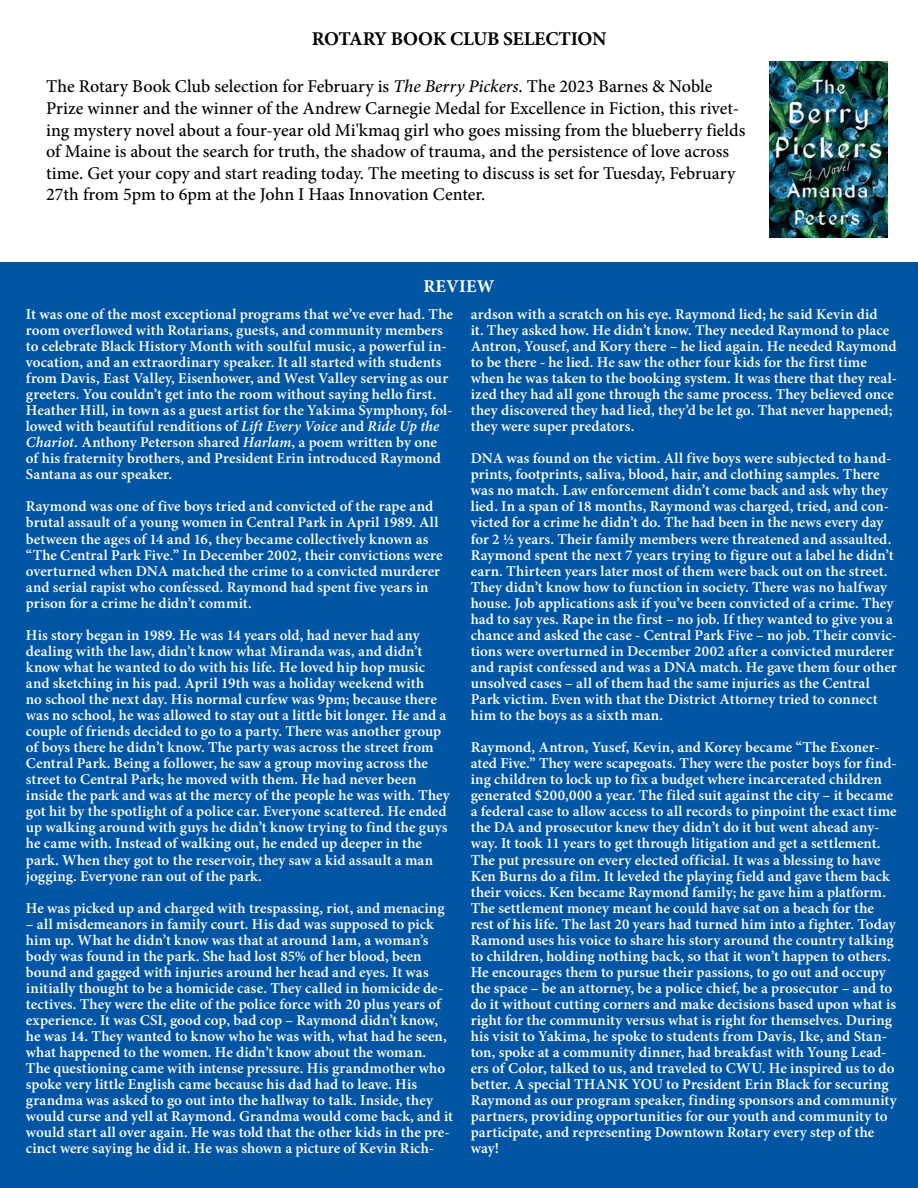
<style>
.page{position:relative;width:918px;height:1188px;background:#fff}
.page>*{position:absolute;margin:0;border:0;box-sizing:border-box;transform-origin:0 0}
.t1{font:700 19.5px "Minion Pro";letter-spacing:-.01em;color:#000101}
.t2{font:500 18px/21.6px "Minion Pro";color:#000101}
.t3{font:700 18px "Minion Pro";letter-spacing:.01em;color:#fff}
.t4{font:600 15px/16px "Minion Pro";letter-spacing:.005em;color:#fff}
.s1{font-style:italic}
</style>
<div class="page">
<div style="left:0;top:262px;width:918px;height:926px;background:#0155a5"></div>
<img style="left:770px;top:61px;width:117px;height:177px">
<h1 class="t1" style="left:312px;top:25px;width:296px">ROTARY BOOK CLUB SELECTION</h1>
<p class="t2" style="left:46px;top:76px;width:701px">The Rotary Book Club selection for February is <span class="s1">The Berry Pickers</span>. The 2023 Barnes &amp; Noble Prize winner and the winner of the Andrew Carnegie Medal for Excellence in Fiction, this rivet&shy;ing mystery novel about a four-year old Mi'kmaq girl who goes missing from the blueberry fields of Maine is about the search for truth, the shadow of trauma, and the persistence of love across time. Get your copy and start reading today. The meeting to discuss is set for Tuesday, February 27th from 5pm to 6pm at the John I Haas Innovation Center.</p>
<p class="t3" style="left:424px;top:274px;width:72px">REVIEW</p>
<p class="t4" style="left:26px;top:306px;width:428px">It was one of the most exceptional programs that we’ve ever had. The room overflowed with Rotarians, guests, and community members to celebrate Black History Month with soulful music, a powerful in&shy;vocation, and an extraordinary speaker. It all started with students from Davis, East Valley, Eisenhower, and West Valley serving as our greeters. You couldn’t get into the room without saying hello first.<br>Heather Hill, in town as a guest artist for the Yakima Symphony, fol&shy;lowed with beautiful renditions of <span class="s1">Lift Every Voice</span> and <span class="s1">Ride Up the Chariot.</span> Anthony Peterson shared <span class="s1">Harlam</span>, a poem written by one of his fraternity brothers, and President Erin introduced Raymond Santana as our speaker.</p>
<p class="t4" style="left:26px;top:499px;width:418px">Raymond was one of five boys tried and convicted of the rape and brutal assault of a young women in Central Park in April 1989. All between the ages of 14 and 16, they became collectively known as “The Central Park Five.” In December 2002, their convictions were overturned when DNA matched the crime to a convicted murderer and serial rapist who confessed. Raymond had spent five years in prison for a crime he didn’t commit.</p>
<p class="t4" style="left:26px;top:627px;width:425px">His story began in 1989. He was 14 years old, had never had any dealing with the law, didn’t know what Miranda was, and didn’t know what he wanted to do with his life. He loved hip hop music and sketching in his pad. April 19th was a holiday weekend with<br>no school the next day. His normal curfew was 9pm; because there was no school, he was allowed to stay out a little bit longer. He and a couple of friends decided to go to a party. There was another group of boys there he didn’t know. The party was across the street from Central Park. Being a follower, he saw a group moving across the street to Central Park; he moved with them. He had never been inside the park and was at the mercy of the people he was with. They got hit by the spotlight of a police car. Everyone scattered. He ended up walking around with guys he didn’t know trying to find the guys he came with. Instead of walking out, he ended up deeper in the park. When they got to the reservoir, they saw a kid assault a man jogging. Everyone ran out of the park.</p>
<p class="t4" style="left:26px;top:900px;width:420px">He was picked up and charged with trespassing, riot, and menacing</p>
<p class="t4" style="left:26px;top:916px;width:429px">– all misdemeanors in family court. His dad was supposed to pick him up. What he didn’t know was that at around 1am, a woman’s body was found in the park. She had lost 85% of her blood, been bound and gagged with injuries around her head and eyes. It was initially thought to be a homicide case. They called in homicide de&shy;tectives. They were the elite of the police force with 20 plus years of experience. It was CSI, good cop, bad cop – Raymond didn’t know, he was 14. They wanted to know who he was with, what had he seen, what happened to the women. He didn’t know about the woman.<br>The questioning came with intense pressure. His grandmother who spoke very little English came because his dad had to leave. His grandma was asked to go out into the hallway to talk. Inside, they would curse and yell at Raymond. Grandma would come back, and it would start all over again. He was told that the other kids in the pre&shy;cinct were saying he did it. He was shown a picture of Kevin Rich-</p>
<p class="t4" style="left:471px;top:306px;width:428px">ardson with a scratch on his eye. Raymond lied; he said Kevin did<br>it. They asked how. He didn’t know. They needed Raymond to place Antron, Yousef, and Kory there – he lied again. He needed Raymond to be there - he lied. He saw the other four kids for the first time when he was taken to the booking system. It was there that they real&shy;ized they had all gone through the same process. They believed once they discovered they had lied, they’d be let go. That never happened; they were super predators.</p>
<p class="t4" style="left:471px;top:450px;width:428px">DNA was found on the victim. All five boys were subjected to hand&shy;prints, footprints, saliva, blood, hair, and clothing samples. There was no match. Law enforcement didn’t come back and ask why they lied. In a span of 18 months, Raymond was charged, tried, and con&shy;victed for a crime he didn’t do. The had been in the news every day for 2 ½ years. Their family members were threatened and assaulted.<br>Raymond spent the next 7 years trying to figure out a label he didn’t earn. Thirteen years later most of them were back out on the street.<br>They didn’t know how to function in society. There was no halfway house. Job applications ask if you’ve been convicted of a crime. They had to say yes. Rape in the first – no job. If they wanted to give you a chance and asked the case - Central Park Five – no job. Their convic&shy;tions were overturned in December 2002 after a convicted murderer and rapist confessed and was a DNA match. He gave them four other unsolved cases – all of them had the same injuries as the Central Park victim. Even with that the District Attorney tried to connect him to the boys as a sixth man.</p>
<p class="t4" style="left:471px;top:739px;width:428px">Raymond, Antron, Yusef, Kevin, and Korey became “The Exoner&shy;ated Five.” They were scapegoats. They were the poster boys for find&shy;ing children to lock up to fix a budget where incarcerated children generated $200,000 a year. The filed suit against the city – it became a federal case to allow access to all records to pinpoint the exact time the DA and prosecutor knew they didn’t do it but went ahead any&shy;way. It took 11 years to get through litigation and get a settlement.<br>The put pressure on every elected official. It was a blessing to have Ken Burns do a film. It leveled the playing field and gave them back their voices. Ken became Raymond family; he gave him a platform.<br>The settlement money meant he could have sat on a beach for the rest of his life. The last 20 years had turned him into a fighter. Today Ramond uses his voice to share his story around the country talking to children, holding nothing back, so that it won’t happen to others.<br>He encourages them to pursue their passions, to go out and occupy the space – be an attorney, be a police chief, be a prosecutor – and to do it without cutting corners and make decisions based upon what is right for the community versus what is right for themselves. During his visit to Yakima, he spoke to students from Davis, Ike, and Stan&shy;ton, spoke at a community dinner, had breakfast with Young Lead&shy;ers of Color, talked to us, and traveled to CWU. He inspired us to do better. A special THANK YOU to President Erin Black for securing Raymond as our program speaker, finding sponsors and community partners, providing opportunities for our youth and community to participate, and representing Downtown Rotary every step of the way!</p>
</div>
